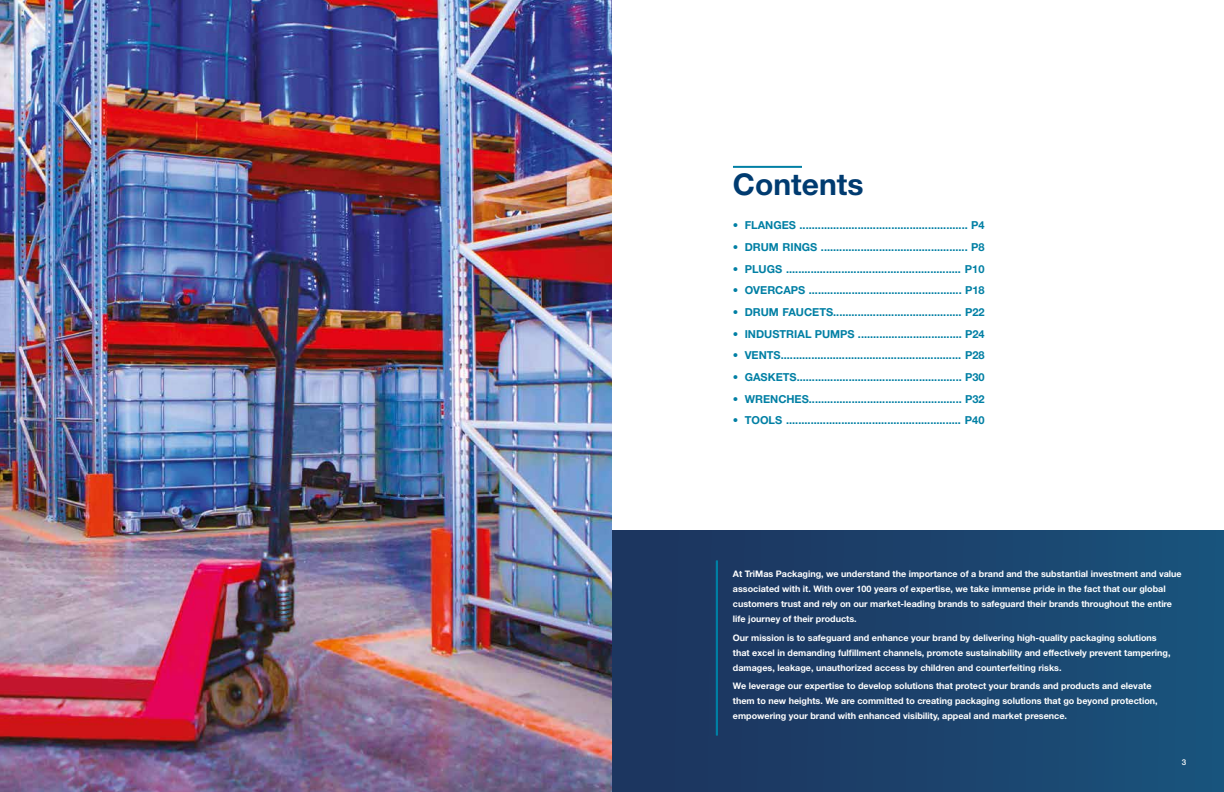
<style>
.page{position:relative;width:1224px;height:792px;background:#fff}
.page>*{position:absolute;margin:0;border:0;box-sizing:border-box;transform-origin:0 0}
.t1{font:700 30px "Helvetica Neue LT Std";color:#003b70}
.t2{font:700 11px "Helvetica Neue LT Std";color:#007fa4}
.t3{font:700 9px/15px "Helvetica Neue LT Std";color:#fff}
.t4{font:500 8px "Helvetica Neue LT Std";color:#fff}
</style>
<div class="page">
<div style="left:612px;top:531px;width:612px;height:261px;background:linear-gradient(to right,#1d325c,#1a527c)"></div>
<hr style="left:733px;top:166px;width:69px;height:2px;background:#007fa4">
<img style="left:0;top:0;width:612px;height:792px">
<hr style="left:716px;top:561px;width:2px;height:174px;background:#007fa4">
<h1 class="t1" style="left:733px;top:166px;width:132px">Contents</h1>
<p class="t2" style="left:733px;top:219px;width:253px">• FLANGES ....................................................... P4</p>
<p class="t2" style="left:733px;top:240px;width:253px">• DRUM RINGS ................................................ P8</p>
<p class="t2" style="left:733px;top:262px;width:253px">• PLUGS ......................................................... P10</p>
<p class="t2" style="left:733px;top:284px;width:253px">• OVERCAPS .................................................. P18</p>
<p class="t2" style="left:733px;top:305px;width:253px">• DRUM FAUCETS.......................................... P22</p>
<p class="t2" style="left:733px;top:327px;width:253px">• INDUSTRIAL PUMPS .................................. P24</p>
<p class="t2" style="left:733px;top:349px;width:253px">• VENTS........................................................... P28</p>
<p class="t2" style="left:733px;top:370px;width:253px">• GASKETS...................................................... P30</p>
<p class="t2" style="left:733px;top:392px;width:253px">• WRENCHES.................................................. P32</p>
<p class="t2" style="left:733px;top:414px;width:253px">• TOOLS ......................................................... P40</p>
<p class="t3" style="left:733px;top:566px;width:450px">At TriMas Packaging, we understand the importance of a brand and the substantial investment and value associated with it. With over 100 years of expertise, we take immense pride in the fact that our global customers trust and rely on our market-leading brands to safeguard their brands throughout the entire life journey of their products.</p>
<p class="t3" style="left:733px;top:630px;width:439px">Our mission is to safeguard and enhance your brand by delivering high-quality packaging solutions that excel in demanding fulfillment channels, promote sustainability and effectively prevent tampering, damages, leakage, unauthorized access by children and counterfeiting risks.</p>
<p class="t3" style="left:733px;top:678px;width:426px">We leverage our expertise to develop solutions that protect your brands and products and elevate them to new heights. We are committed to creating packaging solutions that go beyond protection, empowering your brand with enhanced visibility, appeal and market presence.</p>
<p class="t4" style="left:1182px;top:758px;width:6px">3</p>
</div>
